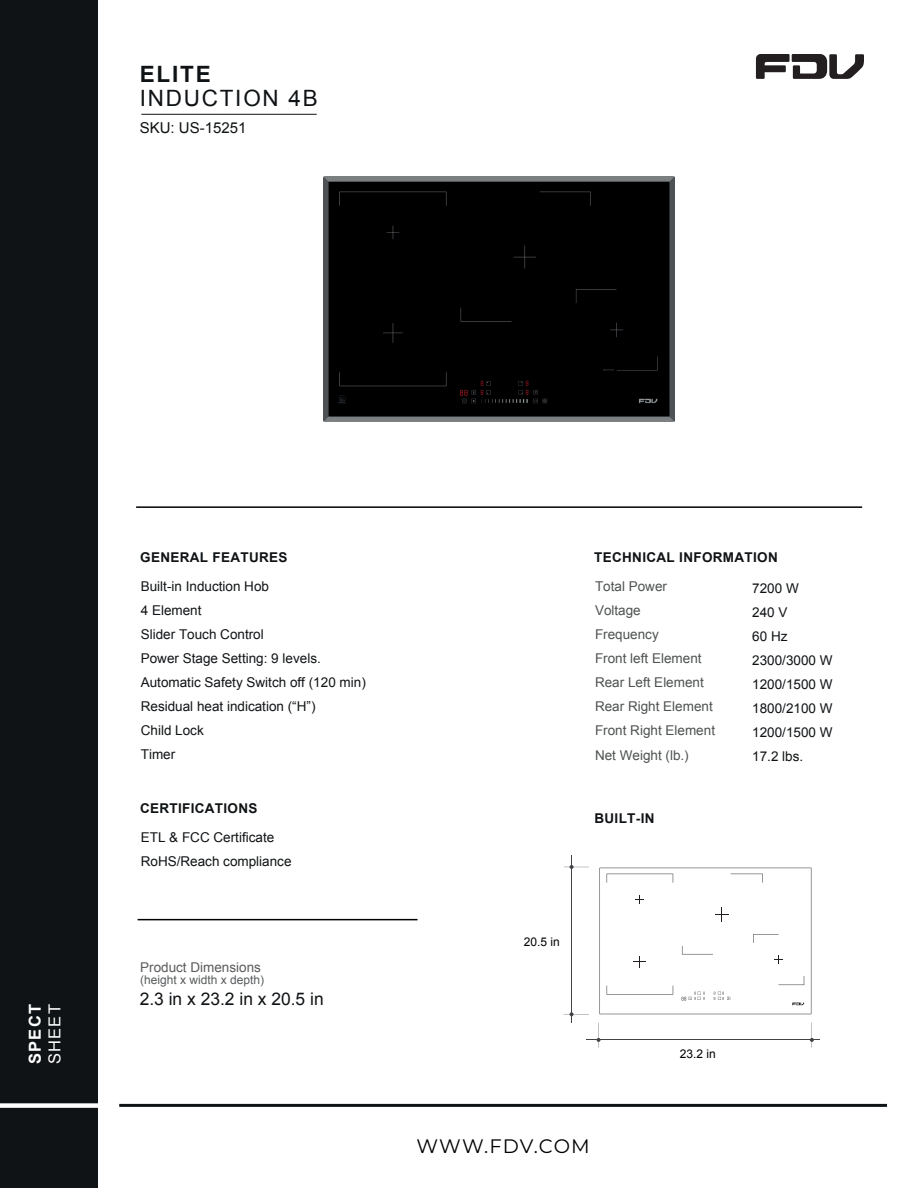
<style>
.page{position:relative;width:918px;height:1188px;background:#fff}
.page>*{position:absolute;margin:0;border:0;box-sizing:border-box;transform-origin:0 0}
.t1{font:22.5px "Arial";letter-spacing:.08em;color:#101315}
.t2{font:700 22.5px "Arial";letter-spacing:.08em;color:#101315}
.t3{font:19.5px "Montserrat";letter-spacing:.06em;color:#000001}
.t4{font:17.4px "Arial";color:#101315}
.t5{font:700 16.5px "Arial";letter-spacing:.08em;color:#fff}
.t6{font:16.5px "Arial";letter-spacing:.08em;color:#fff}
.t7{font:15px "Arial";color:#101315}
.t8{font:13.5px/24px "Arial";color:#111416}
.t9{font:13.5px/24px "Arial";color:#101315}
.t10{font:13.5px/24px "Arial";color:#4f5252}
.t11{font:700 13.5px "Arial";letter-spacing:.025em;color:#101315}
.t12{font:12px "Arial";color:#101315}
.t13{font:12px "Arial";color:#000001}
</style>
<div class="page">
<div style="left:0;top:0;width:98px;height:1188px;background:#101315"></div>
<hr style="left:119px;top:1104px;width:768px;height:3px;background:#101315">
<div style="left:0;top:1103px;width:99px;height:5px;background:#fff"></div>
<svg style="left:756px;top:54px;width:108px;height:25px"></svg>
<hr style="left:136px;top:506px;width:726px;height:2px;background:#000001">
<hr style="left:141px;top:114px;width:176px;height:1px;background:#101315">
<hr style="left:138px;top:919px;width:280px;height:1px;background:#000001">
<hr style="left:571px;top:855px;width:1px;height:167px;background:#414346">
<svg style="left:564px;top:865px;width:25px;height:4px"></svg>
<svg style="left:564px;top:1012px;width:25px;height:4px"></svg>
<hr style="left:586px;top:1040px;width:234px;height:1px;background:#414346">
<svg style="left:597px;top:1023px;width:4px;height:25px"></svg>
<svg style="left:810px;top:1023px;width:4px;height:25px"></svg>
<img style="left:323px;top:176px;width:352px;height:246px">
<svg style="left:600px;top:868px;width:211px;height:146px"></svg>
<h1 class="t2" style="left:140px;top:59px;width:72px">ELITE</h1>
<h1 class="t1" style="left:140px;top:83px;width:180px">INDUCTION 4B</h1>
<p class="t7" style="left:140px;top:118px;width:108px">SKU: US-15251</p>
<p class="t5" style="left:24px;top:1064px;width:62px;rotate:-90deg">SPECT</p>
<p class="t6" style="left:44px;top:1064px;width:62px;rotate:-90deg">SHEET</p>
<p class="t11" style="left:140px;top:549px;width:149px">GENERAL FEATURES</p>
<p class="t8" style="left:141px;top:574px;width:227px">Built-in Induction Hob<br>4 Element<br>Slider Touch Control<br>Power Stage Setting: 9 levels.<br>Automatic Safety Switch off (120 min)<br>Residual heat indication (“H”)<br>Child Lock<br>Timer</p>
<p class="t11" style="left:140px;top:800px;width:119px">CERTIFICATIONS</p>
<p class="t9" style="left:141px;top:825px;width:152px">ETL &amp; FCC Certificate<br>RoHS/Reach compliance</p>
<p class="t9" style="left:140px;top:955px;width:122px">Product Dimensions</p>
<p class="t12" style="left:140px;top:972px;width:126px">(height x width x depth)</p>
<p class="t4" style="left:140px;top:987px;width:186px">2.3 in x 23.2 in x 20.5 in</p>
<p class="t11" style="left:594px;top:548px;width:185px">TECHNICAL INFORMATION</p>
<p class="t10" style="left:595px;top:574px;width:122px">Total Power<br>Voltage<br>Frequency<br>Front left Element<br>Rear Left Element<br>Rear Right Element<br>Front Right Element</p>
<p class="t9" style="left:752px;top:576px;width:82px">7200 W<br>240 V<br>60 Hz<br>2300/3000 W<br>1200/1500 W<br>1800/2100 W<br>1200/1500 W</p>
<p class="t10" style="left:595px;top:743px;width:95px">Net Weight (lb.)</p>
<p class="t9" style="left:752px;top:745px;width:53px">17.2 lbs.</p>
<p class="t11" style="left:595px;top:809px;width:61px">BUILT-IN</p>
<p class="t13" style="left:524px;top:933px;width:37px">20.5 in</p>
<h2 class="t3" style="left:416px;top:1132px;width:175px">WWW.FDV.COM</h2>
<p class="t13" style="left:680px;top:1046px;width:37px">23.2 in</p>
</div>
